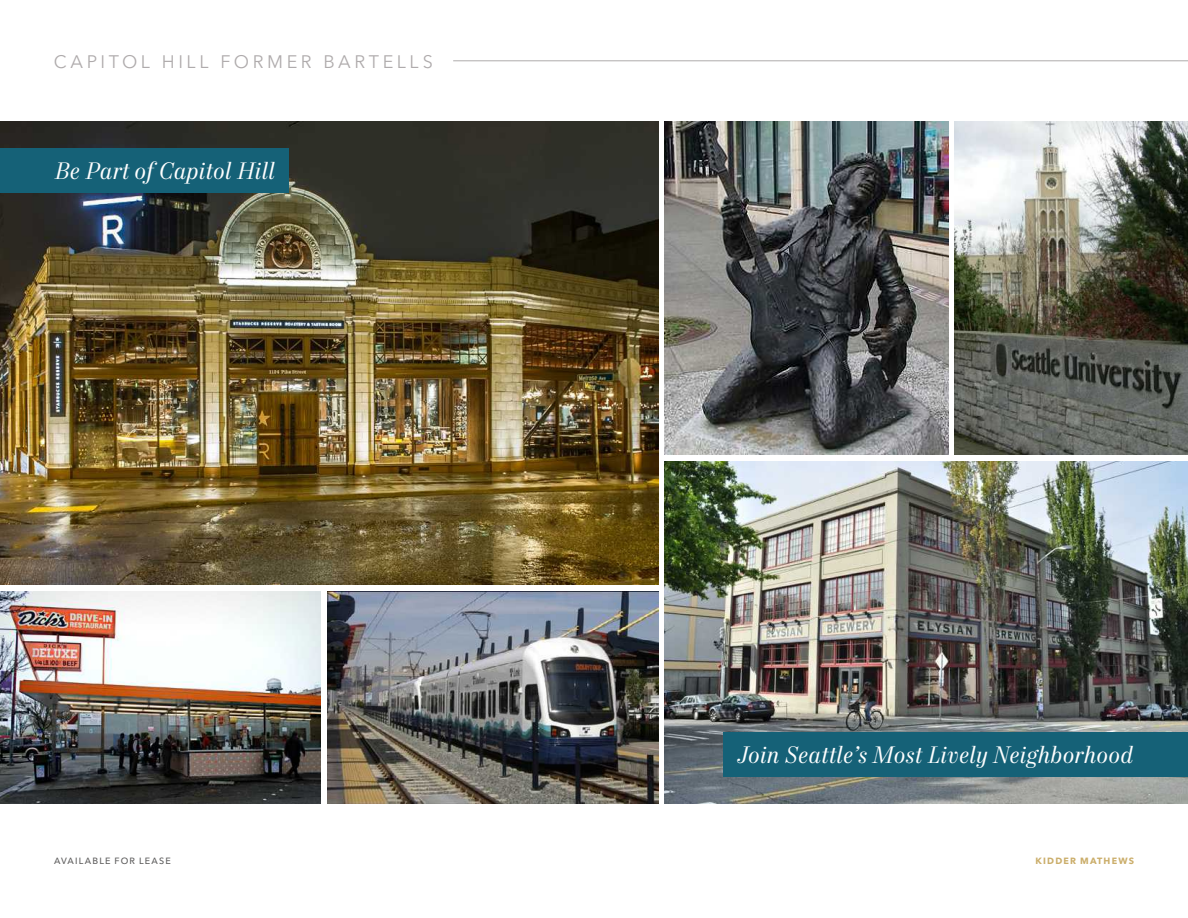
<style>
.page{position:relative;width:1188px;height:918px;background:#fff}
.page>*{position:absolute;margin:0;border:0;box-sizing:border-box;transform-origin:0 0}
.Callout_Text_-_Italics_-_White_2023{font:italic 24px "Mort Modern 08";letter-spacing:.01em;color:#fff}
.t1{font:18px "Avenir Next LT Pro";letter-spacing:.2em;color:#afabac}
.t2{font:500 9px "Avenir Next LT Pro";letter-spacing:.13em;color:#5e5d5d}
.t3{font:700 9px "Avenir Next LT Pro";letter-spacing:.13em;color:#cbae6b}
</style>
<div class="page">
<img style="left:0;top:122px;width:658px;height:462px">
<img style="left:665px;top:462px;width:523px;height:341px">
<img style="left:328px;top:591px;width:330px;height:212px">
<img style="left:0;top:591px;width:321px;height:212px">
<img style="left:955px;top:122px;width:233px;height:333px">
<img style="left:665px;top:122px;width:283px;height:333px">
<div style="left:0;top:149px;width:289px;height:44px;background:#156177"></div>
<div style="left:723px;top:732px;width:465px;height:44px;background:#156177"></div>
<hr style="left:453px;top:61px;width:735px;height:1px;background:#afabac">
<p class="t1" style="left:54px;top:51px;width:381px">CAPITOL HILL FORMER BARTELLS</p>
<p class="Callout_Text_-_Italics_-_White_2023" style="left:54px;top:157px;width:223px">Be Part of Capitol Hill</p>
<p class="Callout_Text_-_Italics_-_White_2023" style="left:737px;top:740px;width:398px">Join Seattle’s Most Lively Neighborhood</p>
<p class="t2" style="left:54px;top:855px;width:118px">AVAILABLE FOR LEASE</p>
<p class="t3" style="left:1036px;top:855px;width:100px">KIDDER MATHEWS</p>
</div>
